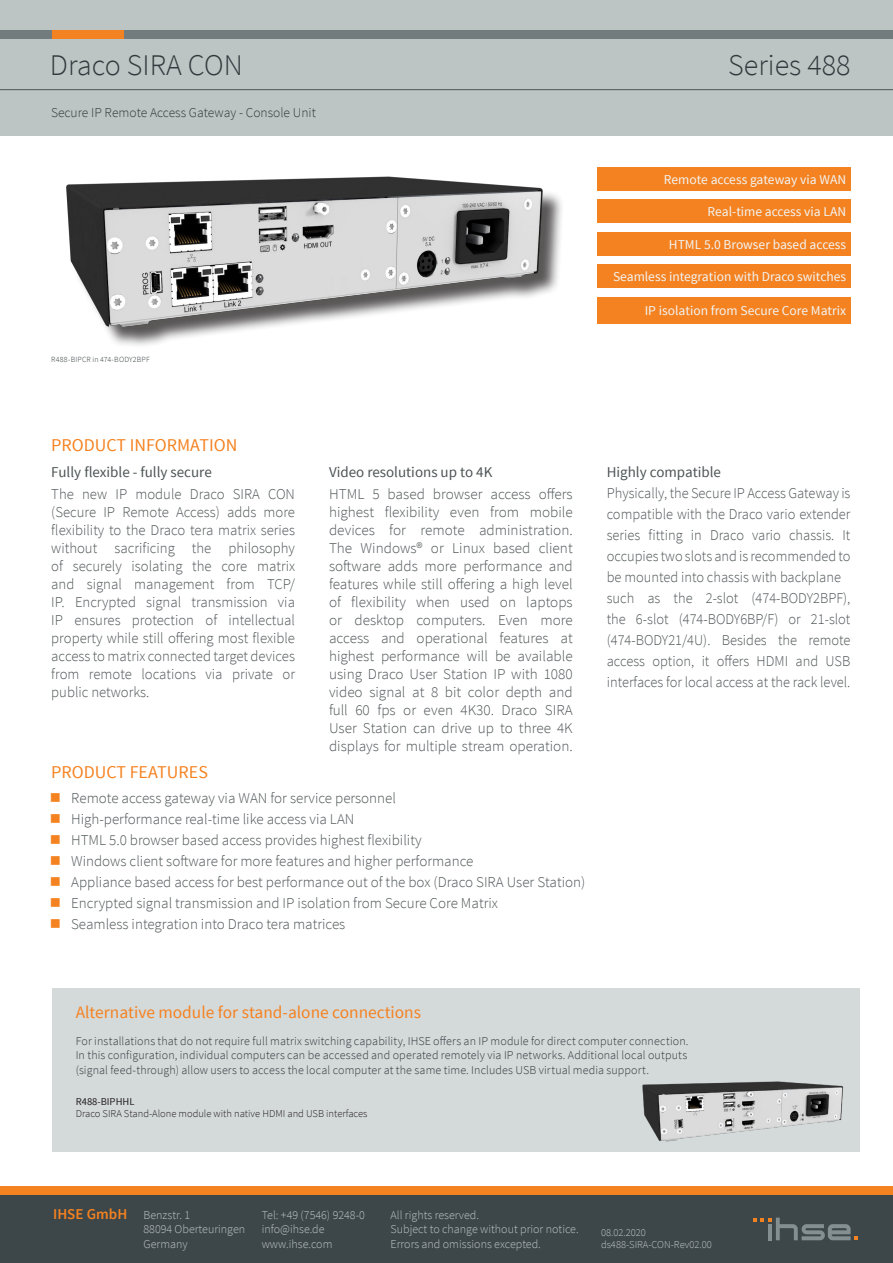
<style>
.page{position:relative;width:893px;height:1263px;background:#fff}
.page>*{position:absolute;margin:0;border:0;box-sizing:border-box;transform-origin:0 0}
.t1{font:300 30px "Source Sans Pro";color:#31393c}
.t2{font:18px "Source Sans Pro";color:#f58220}
.t3{font:17.4px "Source Sans Pro";color:#f58220}
.t4{font:300 15px/18px "Source Sans Pro";color:#4d5455;text-align:justify}
.t5{font:300 15px/21px "Source Sans Pro";color:#4d5455;scale:.96 1}
.t6{font:15px "Source Sans Pro";color:#4d5455}
.t7{font:13.5px "Source Sans Pro";color:#f1f5f5}
.t8{font:300 13.5px "Source Sans Pro";color:#31393c}
.t9{font:300 12px/14.4px "Source Sans Pro";letter-spacing:.01em;color:#31393c;text-align:justify}
.t10{font:300 12px/14.4px "Source Sans Pro";color:#c0c5c6}
.t11{font:300 10.5px "Source Sans Pro";color:#231f20}
.t12{font:300 10.5px/12.6px "Source Sans Pro";color:#c0c5c6}
.t13{font:10.5px "Source Sans Pro";color:#231f20}
.t14{font:300 7.8px "Source Sans Pro";letter-spacing:.015em;color:#31393c}
.s1{font-weight:600;font-size:15px;color:#f58220}
</style>
<div class="page">
<div style="left:0;top:0;width:893px;height:135px;background:#bcc4c4"></div>
<div style="left:119px;top:30px;width:774px;height:8px;background:#727c7f"></div>
<div style="left:51px;top:30px;width:72px;height:8px;background:#f58220"></div>
<div style="left:0;top:30px;width:51px;height:8px;background:#727c7f"></div>
<hr style="left:0;top:89px;width:893px;height:1px;background:#4d5455">
<div style="left:0;top:1195px;width:893px;height:68px;background:#3d474a"></div>
<div style="left:0;top:1186px;width:893px;height:9px;background:#f58220"></div>
<svg style="left:753px;top:1217px;width:105px;height:23px"></svg>
<div style="left:597px;top:297px;width:253px;height:26px;background:#f58220"></div>
<div style="left:597px;top:232px;width:253px;height:24px;background:#f58220"></div>
<div style="left:597px;top:200px;width:253px;height:23px;background:#f58220"></div>
<div style="left:597px;top:167px;width:253px;height:23px;background:#f58220"></div>
<div style="left:597px;top:264px;width:253px;height:24px;background:#f58220"></div>
<img style="left:66px;top:176px;width:496px;height:169px">
<div style="left:52px;top:988px;width:808px;height:164px;background:#d4d9da"></div>
<img style="left:642px;top:1081px;width:202px;height:61px">
<h1 class="t1" style="left:50px;top:53px;width:194px">Draco SIRA CON</h1>
<p class="t8" style="left:51px;top:105px;width:266px">Secure IP Remote Access Gateway - Console Unit</p>
<p class="t14" style="left:51px;top:355px;width:100px">R488-BIPCR in 474-BODY2BPF</p>
<h1 class="t1" style="left:728px;top:47px;width:124px">Series 488</h1>
<p class="t7" style="left:664px;top:171px;width:184px">Remote access gateway via WAN</p>
<p class="t7" style="left:708px;top:204px;width:140px">Real-time access via LAN</p>
<p class="t7" style="left:669px;top:236px;width:179px">HTML 5.0 Browser based access</p>
<p class="t7" style="left:613px;top:269px;width:235px">Seamless integration with Draco switches</p>
<p class="t7" style="left:645px;top:302px;width:203px">IP isolation from Secure Core Matrix</p>
<p class="t2" style="left:51px;top:434px;width:188px">PRODUCT INFORMATION</p>
<p class="t6" style="left:51px;top:463px;width:162px">Fully flexible - fully secure</p>
<p class="t4" style="left:51px;top:486px;width:245px">The new IP module Draco SIRA CON (Secure IP Remote Access) adds more flexibility to the Draco tera matrix series without sacrificing the philosophy of securely isolating the core matrix and signal management from TCP/ IP. Encrypted signal transmission via IP ensures protection of intellectual property while still offering most flexible access to matrix connected target devices from remote locations via private or public networks.</p>
<p class="t2" style="left:51px;top:761px;width:158px">PRODUCT FEATURES</p>
<p class="t6" style="left:329px;top:463px;width:165px">Video resolutions up to 4K</p>
<p class="t4" style="left:329px;top:485px;width:245px">HTML 5 based browser access offers highest flexibility even from mobile devices for remote administration.<br>The Windows® or Linux based client software adds more performance and features while still offering a high level of flexibility when used on laptops or desktop computers. Even more access and operational features at highest performance will be available using Draco User Station IP with 1080 video signal at 8 bit color depth and full 60 fps or even 4K30. Draco SIRA User Station can drive up to three 4K displays for multiple stream operation.</p>
<p class="t4" style="left:71px;top:788px;width:516px;line-height:21px;text-align:left">Remote access gateway via WAN for service personnel<br>High-performance real-time like access via LAN<br>HTML 5.0 browser based access provides highest flexibility<br>Windows client software for more features and higher performance<br>Appliance based access for best performance out of the box (Draco SIRA User Station)<br>Encrypted signal transmission and IP isolation from Secure Core Matrix<br>Seamless integration into Draco tera matrices</p>
<p class="t6" style="left:607px;top:463px;width:116px">Highly compatible</p>
<p class="t5" style="left:607px;top:483px;width:255px">Physically, the Secure IP Access Gateway is compatible with the Draco vario extender series fitting in Draco vario chassis. It occupies two slots and is recommended to be mounted into chassis with backplane such as the 2-slot (474-BODY2BPF), the 6-slot (474-BODY6BP/F) or 21-slot (474-BODY21/4U). Besides the remote access option, it offers HDMI and USB interfaces for local access at the rack level.</p>
<p class="t3" style="left:76px;top:1001px;width:347px">Alternative module for stand-alone connections</p>
<p class="t9" style="left:76px;top:1034px;width:614px">For installations that do not require full matrix switching capability, IHSE offers an IP module for direct computer connection.<br>In this configuration, individual computers can be accessed and operated remotely via IP networks. Additional local outputs (signal feed-through) allow users to access the local computer at the same time. Includes USB virtual media support.</p>
<p class="t13" style="left:76px;top:1095px;width:60px">R488-BIPHHL</p>
<p class="t11" style="left:76px;top:1107px;width:293px">Draco SIRA Stand-Alone module with native HDMI and USB interfaces</p>
<p class="t10" style="left:144px;top:1208px;width:103px;text-indent:-90px"><span class="s1">IHSE GmbH</span> Benzstr. 1<br>88094 Oberteuringen<br>Germany</p>
<p class="t10" style="left:262px;top:1208px;width:105px">Tel: +49 (7546) 9248-0 info@ihse.de www.ihse.com</p>
<p class="t10" style="left:391px;top:1208px;width:190px">All rights reserved.<br>Subject to change without prior notice.<br>Errors and omissions excepted.</p>
<p class="t12" style="left:601px;top:1227px;width:112px">08.02.2020 ds488-SIRA-CON-Rev02.00</p>
</div>
